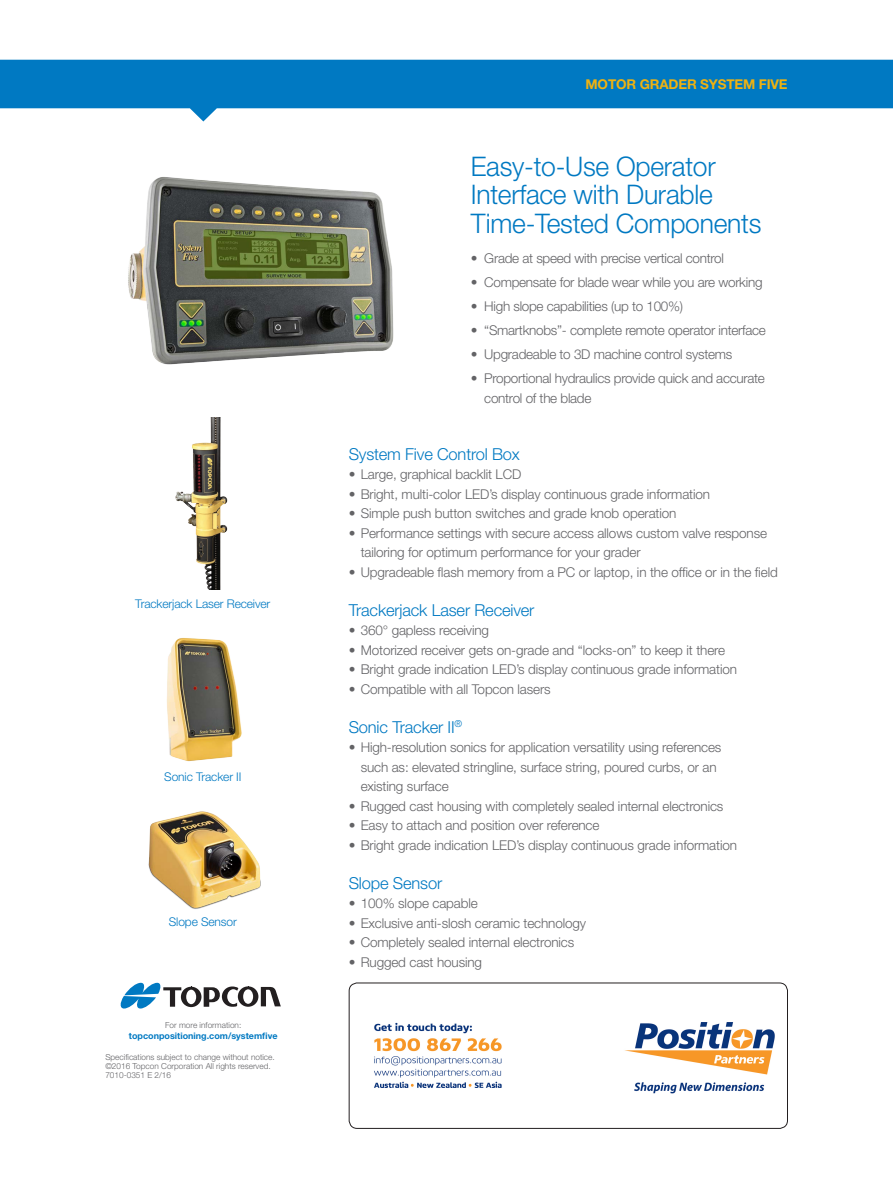
<style>
.page{position:relative;width:893px;height:1188px;background:#fff}
.page>*{position:absolute;margin:0;border:0;box-sizing:border-box;transform-origin:0 0}
.t1{font:300 27px/28.5px "Helvetica Neue LT Std";letter-spacing:-.01em;color:#0079c2}
.t2{font:300 16.5px "Helvetica Neue LT Std";letter-spacing:-.01em;color:#0079c2}
.t3{font:300 13.5px/19.5px "Helvetica Neue LT Std";letter-spacing:-.01em;color:#636366}
.t4{font:700 13.5px "Helvetica Neue LT Std";letter-spacing:-.01em;color:#efb211}
.t5{font:300 12px "Helvetica Neue LT Std";letter-spacing:-.01em;color:#0079c2}
.t6{font:700 9px "Helvetica Neue LT Std";color:#0079c2}
.t7{font:300 8.25px "Helvetica Neue LT Std";color:#636366}
</style>
<div class="page">
<svg style="left:0;top:60px;width:893px;height:61px;fill:#0079c2"></svg>
<div style="left:349px;top:983px;width:439px;height:146px;border:1px solid #231f20;border-radius:8px"></div>
<svg style="left:120px;top:983px;width:161px;height:26px"></svg>
<img style="left:128px;top:177px;width:266px;height:188px">
<img style="left:175px;top:418px;width:53px;height:171px">
<img style="left:167px;top:638px;width:75px;height:124px">
<img style="left:148px;top:811px;width:113px;height:98px">
<img style="left:374px;top:1022px;width:401px;height:72px">
<p class="t5" style="left:135px;top:597px;width:137px">Trackerjack Laser Receiver</p>
<p class="t5" style="left:164px;top:770px;width:79px">Sonic Tracker II</p>
<p class="t5" style="left:169px;top:914px;width:70px">Slope Sensor</p>
<p class="t7" style="left:165px;top:1020px;width:78px">For more information:</p>
<p class="t6" style="left:129px;top:1030px;width:150px">topconpositioning.com/systemfive</p>
<p class="t7" style="left:105px;top:1052px;width:171px">Specifications subject to change without notice.</p>
<p class="t7" style="left:105px;top:1061px;width:167px">©2016 Topcon Corporation All rights reserved.</p>
<p class="t7" style="left:105px;top:1070px;width:67px">7010-0351 E 2/16</p>
<p class="t4" style="left:585px;top:75px;width:204px">MOTOR GRADER SYSTEM FIVE</p>
<p class="t1" style="left:471px;top:151px;width:292px">Easy-to-Use Operator<br>Interface with Durable<br>Time-Tested Components</p>
<p class="t3" style="left:471px;top:249px;width:255px">• Grade at speed with precise vertical control</p>
<p class="t3" style="left:471px;top:273px;width:293px">• Compensate for blade wear while you are working</p>
<p class="t3" style="left:471px;top:297px;width:214px">• High slope capabilities (up to 100%)</p>
<p class="t3" style="left:471px;top:321px;width:297px">• “Smartknobs”- complete remote operator interface</p>
<p class="t3" style="left:471px;top:345px;width:263px">• Upgradeable to 3D machine control systems</p>
<p class="t3" style="left:484px;top:369px;width:282px;text-indent:-14px">• Proportional hydraulics provide quick and accurate control of the blade</p>
<p class="t2" style="left:349px;top:444px;width:173px">System Five Control Box</p>
<p class="t3" style="left:349px;top:465px;width:174px">• Large, graphical backlit LCD</p>
<p class="t3" style="left:349px;top:484px;width:363px">• Bright, multi-color LED’s display continuous grade information</p>
<p class="t3" style="left:349px;top:504px;width:329px">• Simple push button switches and grade knob operation</p>
<p class="t3" style="left:361px;top:523px;width:408px;text-indent:-12px">• Performance settings with secure access allows custom valve response tailoring for optimum performance for your grader</p>
<p class="t3" style="left:349px;top:562px;width:431px">• Upgradeable flash memory from a PC or laptop, in the office or in the field</p>
<p class="t2" style="left:349px;top:600px;width:187px">Trackerjack Laser Receiver</p>
<p class="t3" style="left:349px;top:621px;width:142px">• 360° gapless receiving</p>
<p class="t3" style="left:349px;top:640px;width:378px">• Motorized receiver gets on-grade and “locks-on” to keep it there</p>
<p class="t3" style="left:349px;top:660px;width:390px">• Bright grade indication LED’s display continuous grade information</p>
<p class="t3" style="left:349px;top:679px;width:203px">• Compatible with all Topcon lasers</p>
<p class="t2" style="left:349px;top:717px;width:115px">Sonic Tracker II<sup>®</sup></p>
<p class="t3" style="left:361px;top:738px;width:362px;text-indent:-12px">• High-resolution sonics for application versatility using references such as: elevated stringline, surface string, poured curbs, or an existing surface</p>
<p class="t3" style="left:349px;top:796px;width:376px">• Rugged cast housing with completely sealed internal electronics</p>
<p class="t3" style="left:349px;top:816px;width:252px">• Easy to attach and position over reference</p>
<p class="t3" style="left:349px;top:835px;width:390px">• Bright grade indication LED’s display continuous grade information</p>
<p class="t2" style="left:349px;top:873px;width:95px">Slope Sensor</p>
<p class="t3" style="left:349px;top:894px;width:131px">• 100% slope capable</p>
<p class="t3" style="left:349px;top:913px;width:239px">• Exclusive anti-slosh ceramic technology</p>
<p class="t3" style="left:349px;top:933px;width:227px">• Completely sealed internal electronics</p>
<p class="t3" style="left:349px;top:952px;width:135px">• Rugged cast housing</p>
</div>
